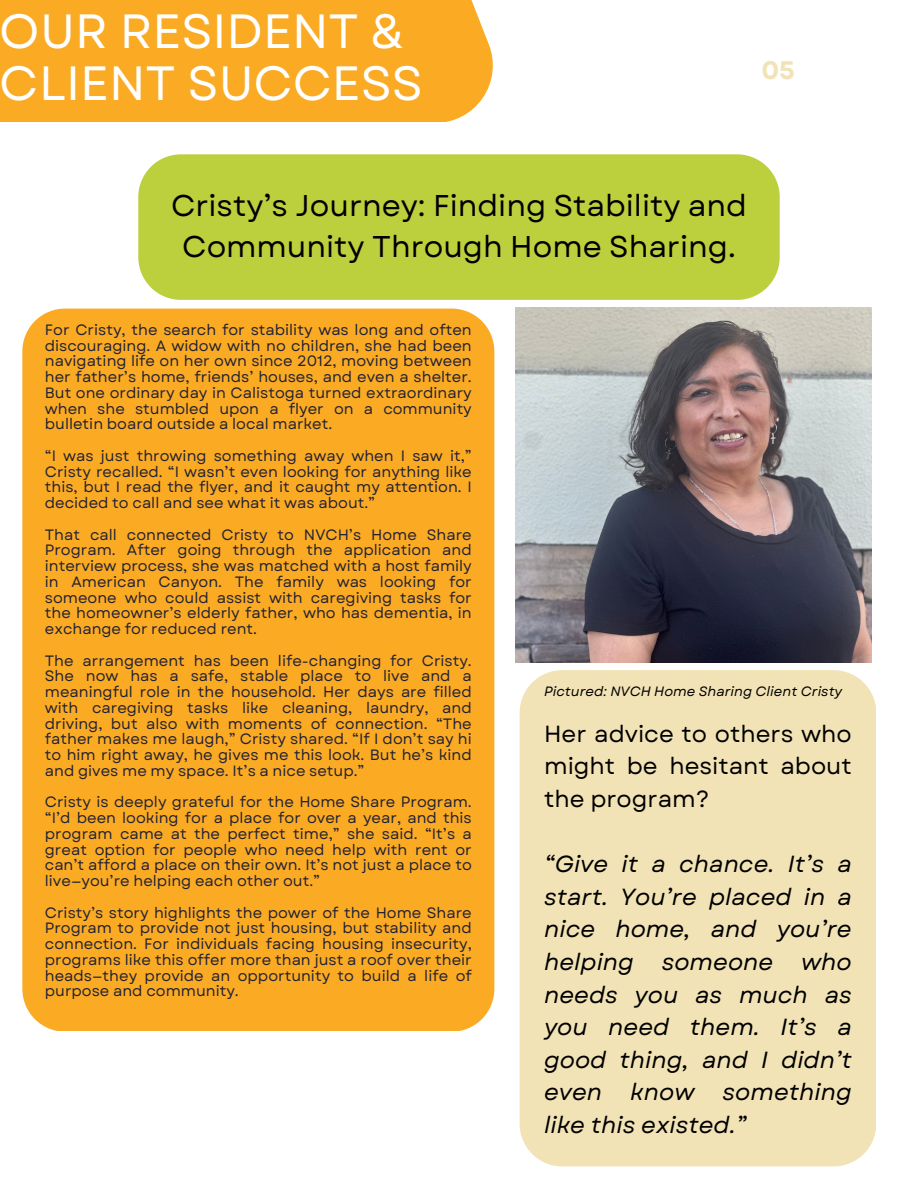
<style>
.page{position:relative;width:918px;height:1188px;background:#fff}
.page>*{position:absolute;margin:0;border:0;box-sizing:border-box;transform-origin:0 0}
.t1{font:48px/51.8px "Garet";color:#fff}
.t2{font:30px/41.7px "Garet";color:#000;text-align:center}
.t3{font:700 25.35px "Garet";color:#f2e3b6}
.t4{font:italic 23.25px/32.7px "Garet";color:#000;text-align:justify}
.t5{font:23.25px/32.7px "Garet";color:#000;text-align:justify}
.t6{font:15px/15.8px "Garet";color:#222234;text-align:justify}
.t7{font:italic 13.5px "Garet";color:#000}
</style>
<div class="page">
<div style="left:0;top:0;width:494px;height:122px;background:#fbaa23"></div>
<img style="left:516px;top:308px;width:355px;height:354px">
<div style="left:22px;top:309px;width:472px;height:722px;background:#fbaa23"></div>
<div style="left:520px;top:670px;width:356px;height:496px;background:#f2e3b6"></div>
<div style="left:138px;top:154px;width:642px;height:146px;background:#bccf3c"></div>
<h1 class="t1" style="left:0;top:6px;width:425px">OUR RESIDENT &amp;<br>CLIENT SUCCESS</h1>
<p class="t3" style="left:761px;top:52px;width:35px">05</p>
<p class="t2" style="left:171px;top:185px;width:577px">Cristy’s Journey: Finding Stability and<br>Community Through Home Sharing.</p>
<h2 class="t6" style="left:45px;top:322px;width:428px">For Cristy, the search for stability was long and often discouraging. A widow with no children, she had been navigating life on her own since 2012, moving between her father’s home, friends’ houses, and even a shelter.<br>But one ordinary day in Calistoga turned extraordinary when she stumbled upon a flyer on a community bulletin board outside a local market.</h2>
<p class="t6" style="left:45px;top:448px;width:428px">“I was just throwing something away when I saw it,” Cristy recalled. “I wasn’t even looking for anything like this, but I read the flyer, and it caught my attention. I decided to call and see what it was about.”</p>
<p class="t6" style="left:45px;top:527px;width:428px">That call connected Cristy to NVCH’s Home Share Program. After going through the application and interview process, she was matched with a host family in American Canyon. The family was looking for someone who could assist with caregiving tasks for the homeowner’s elderly father, who has dementia, in exchange for reduced rent.</p>
<p class="t6" style="left:45px;top:653px;width:428px">The arrangement has been life-changing for Cristy.<br>She now has a safe, stable place to live and a meaningful role in the household. Her days are filled with caregiving tasks like cleaning, laundry, and driving, but also with moments of connection. “The father makes me laugh,” Cristy shared. “If I don’t say hi to him right away, he gives me this look. But he’s kind and gives me my space. It’s a nice setup.”</p>
<p class="t6" style="left:45px;top:794px;width:428px">Cristy is deeply grateful for the Home Share Program. “I’d been looking for a place for over a year, and this program came at the perfect time,” she said. “It’s a great option for people who need help with rent or can’t afford a place on their own. It’s not just a place to live—you’re helping each other out.”</p>
<p class="t6" style="left:45px;top:905px;width:428px">Cristy’s story highlights the power of the Home Share Program to provide not just housing, but stability and connection. For individuals facing housing insecurity, programs like this offer more than just a roof over their heads—they provide an opportunity to build a life of purpose and community.</p>
<h3 class="t7" style="left:544px;top:681px;width:300px">Pictured: NVCH Home Sharing Client Cristy</h3>
<p class="t5" style="left:544px;top:717px;width:309px">Her advice to others who might be hesitant about the program?</p>
<p class="t4" style="left:544px;top:848px;width:309px">“Give it a chance. It’s a start. You’re placed in a nice home, and you’re helping someone who needs you as much as you need them. It’s a good thing, and I didn’t even know something like this existed.”</p>
</div>
